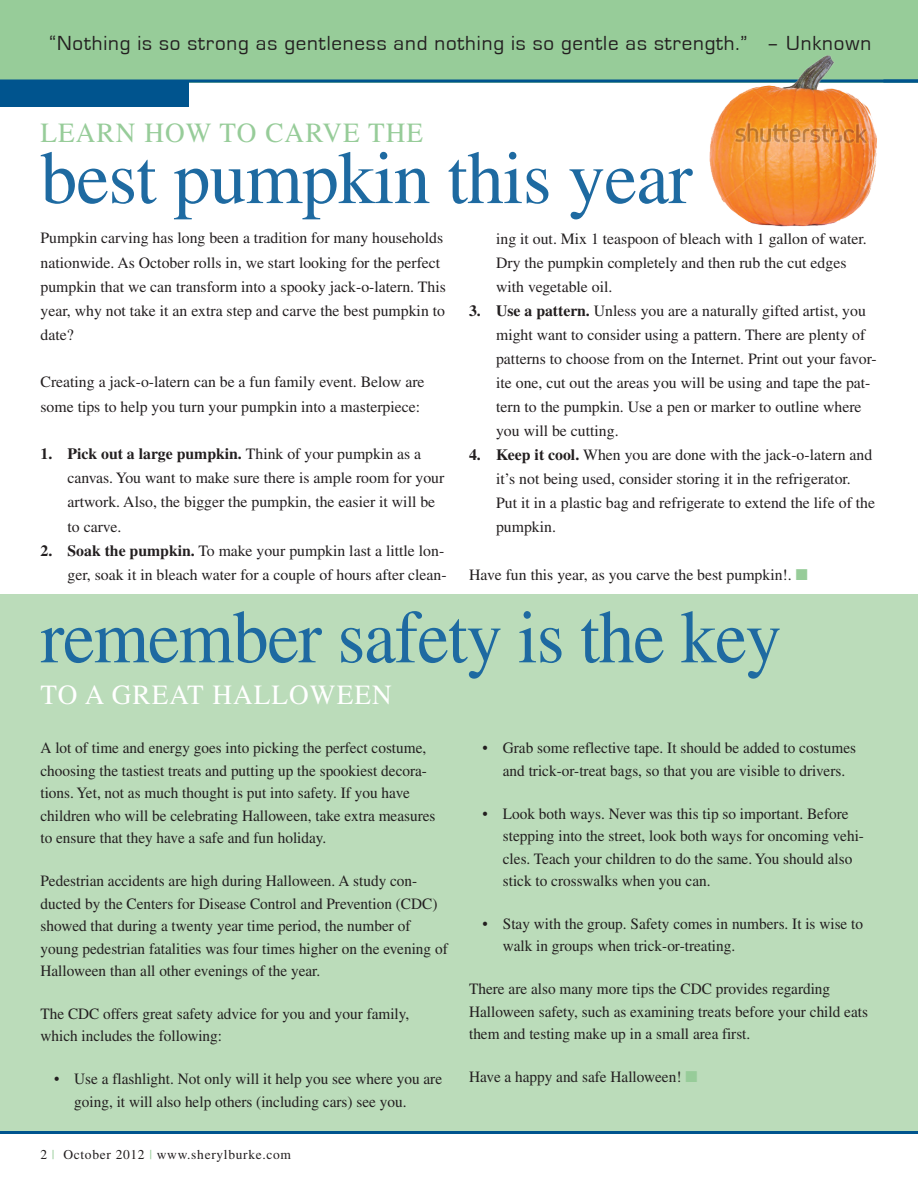
<style>
.page{position:relative;width:918px;height:1188px;background:#fff}
.page>*{position:absolute;margin:0;border:0;box-sizing:border-box;transform-origin:0 0}
.t1{font:75px "Times";letter-spacing:-.01em;color:#1e6aa1;scale:.95 1}
.t2{font:75px "Times";letter-spacing:-.01em;color:#1e6aa1}
.t3{font:27.75px "Times";letter-spacing:.04em;color:#97cc99}
.t4{font:27.75px "Times";letter-spacing:.04em;color:#fff}
.t5{font:21px "Eurostile";letter-spacing:.04em;color:#231f20}
.t6{font:15.75px/24px "Times LT Std";color:#231f20}
.t7{font:13.5px "Times";letter-spacing:.05em;color:#231f20}
.s1{font-weight:700}
.s2{color:#97cc99}
</style>
<div class="page">
<div style="left:0;top:594px;width:918px;height:538px;background:#bbdcba"></div>
<div style="left:0;top:0;width:918px;height:82px;background:#97cc99"></div>
<div style="left:0;top:81px;width:189px;height:25px;background:#00548e"></div>
<hr style="left:0;top:80px;width:918px;height:2px;background:#00548e">
<hr style="left:0;top:1131px;width:918px;height:3px;background:#00548e">
<img style="left:682px;top:55px;width:236px;height:172px">
<h3 class="t5" style="left:50px;top:32px;width:823px">“Nothing is so strong as gentleness and nothing is so gentle as strength.” – Unknown</h3>
<h2 class="t3" style="left:40px;top:117px;width:384px">Learn How to Carve the</h2>
<h1 class="t2" style="left:40px;top:136px;width:654px">best pumpkin this year</h1>
<p class="t6" style="left:40px;top:226px;width:407px">Pumpkin carving has long been a tradition for many households nationwide. As October rolls in, we start looking for the perfect pumpkin that we can transform into a spooky jack-o-latern. This year, why not take it an extra step and carve the best pumpkin to date?</p>
<p class="t6" style="left:40px;top:370px;width:386px">Creating a jack-o-latern can be a fun family event. Below are some tips to help you turn your pumpkin into a masterpiece:</p>
<p class="t6" style="left:67px;top:442px;width:378px;text-indent:-27px"><span class="s1">1. Pick out a large pumpkin.</span> Think of your pumpkin as a canvas. You want to make sure there is ample room for your artwork. Also, the bigger the pumpkin, the easier it will be to carve.</p>
<p class="t6" style="left:40px;top:538px;width:408px;text-align:right"><span class="s1">2. Soak the pumpkin.</span> To make your pumpkin last a little lon&shy;ger, soak it in bleach water for a couple of hours after clean-</p>
<p class="t6" style="left:496px;top:226px;width:372px">ing it out. Mix 1 teaspoon of bleach with 1 gallon of water.<br>Dry the pumpkin completely and then rub the cut edges with vegetable oil.</p>
<p class="t6" style="left:496px;top:298px;width:382px;text-indent:-27px"><span class="s1">3. Use a pattern.</span> Unless you are a naturally gifted artist, you might want to consider using a pattern. There are plenty of patterns to choose from on the Internet. Print out your favor&shy;ite one, cut out the areas you will be using and tape the pat&shy;tern to the pumpkin. Use a pen or marker to outline where you will be cutting.</p>
<p class="t6" style="left:496px;top:442px;width:381px;text-indent:-27px"><span class="s1">4. Keep it cool.</span> When you are done with the jack-o-latern and it’s not being used, consider storing it in the refrigerator.<br>Put it in a plastic bag and refrigerate to extend the life of the pumpkin.</p>
<p class="t6" style="left:469px;top:562px;width:340px">Have fun this year, as you carve the best pumpkin!. <span class="s2">■</span></p>
<h1 class="t1" style="left:40px;top:595px;width:781px">remember safety is the key</h1>
<h2 class="t4" style="left:40px;top:679px;width:233px">to a Great Hallo</h2>
<h2 class="t4" style="left:310px;top:679px;width:83px">ween</h2>
<p class="t6" style="left:40px;top:737px;width:397px;line-height:22.5px">A lot of time and energy goes into picking the perfect costume, choosing the tastiest treats and putting up the spookiest decora&shy;tions. Yet, not as much thought is put into safety. If you have children who will be celebrating Halloween, take extra measures to ensure that they have a safe and fun holiday.</p>
<p class="t6" style="left:40px;top:870px;width:409px;line-height:22.5px">Pedestrian accidents are high during Halloween. A study con&shy;ducted by the Centers for Disease Control and Prevention (CDC) showed that during a twenty year time period, the number of young pedestrian fatalities was four times higher on the evening of Halloween than all other evenings of the year.</p>
<p class="t6" style="left:40px;top:1002px;width:370px;line-height:22.5px">The CDC offers great safety advice for you and your family, which includes the following:</p>
<p class="t6" style="left:74px;top:1068px;width:369px;line-height:22.5px;text-indent:-20px">• Use a flashlight. Not only will it help you see where you are going, it will also help others (including cars) see you.</p>
<p class="t6" style="left:483px;top:737px;width:375px;line-height:22.5px;text-align:center">• Grab some reflective tape. It should be added to costumes and trick-or-treat bags, so that you are visible to drivers.</p>
<p class="t6" style="left:503px;top:802px;width:363px;line-height:22.5px;text-indent:-20px">• Look both ways. Never was this tip so important. Before stepping into the street, look both ways for oncoming vehi&shy;cles. Teach your children to do the same. You should also stick to crosswalks when you can.</p>
<p class="t6" style="left:503px;top:912px;width:362px;line-height:22.5px;text-indent:-20px">• Stay with the group. Safety comes in numbers. It is wise to walk in groups when trick-or-treating.</p>
<p class="t6" style="left:469px;top:978px;width:400px;line-height:22.5px">There are also many more tips the CDC provides regarding<br>Halloween safety, such as examining treats before your child eats them and testing make up in a small area first.</p>
<p class="t6" style="left:469px;top:1065px;width:230px">Have a happy and safe Halloween! <span class="s2">■</span></p>
<p class="t7" style="left:40px;top:1146px;width:252px">2 <span class="s2">|</span> October 2012 <span class="s2">|</span> www.sherylburke.com</p>
</div>
